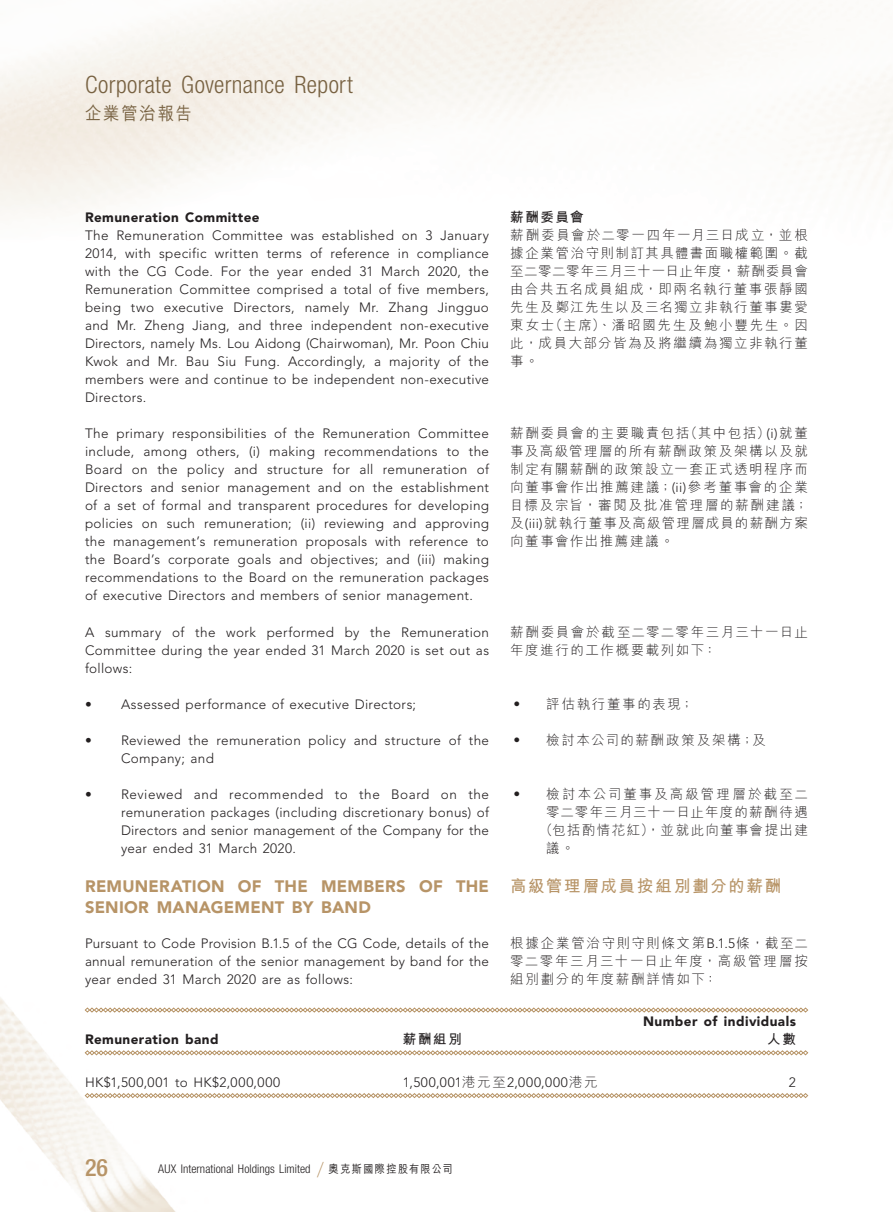
<style>
.page{position:relative;width:893px;height:1212px;background:#fff}
.page>*{position:absolute;margin:0;border:0;box-sizing:border-box;transform-origin:0 0}
.t1{font:300 condensed 24px "Helvetica Neue LT Std";letter-spacing:.015em;color:#786242}
.t2{font:500 condensed 24px "Helvetica Neue LT Std";color:#b79467}
.t3{font:500 18px "M Hei HK";letter-spacing:.12em;color:#786242;scale:.9 1}
._03_H1{font:900 16.5px/21px "Avenir LT Std";letter-spacing:.015em;color:#b79467}
._03_H1-2{font:700 16.5px "M Hei HK";letter-spacing:.105em;color:#b79467}
._01_Body_Text{font:300 13.5px/18px "Avenir LT Std";letter-spacing:.025em;color:#231f20;text-align:justify}
._01_Body_Text-2{font:300 13.5px/18px "M Hei HK";letter-spacing:.115em;color:#231f20;text-align:justify}
._07_IN0{font:300 13.5px/18px "Avenir LT Std";letter-spacing:.025em;color:#231f20}
._07_IN0-2{font:300 13.5px "M Hei HK";letter-spacing:.11em;color:#231f20}
._15_Table_Stub{font:300 13.5px "Avenir LT Std";letter-spacing:.065em;color:#231f20}
._04___H2{font:900 13.5px "Avenir LT Std";letter-spacing:.03em;color:#231f20}
._01_Body_Text-3{font:900 13.5px "Avenir LT Std";letter-spacing:.03em;color:#231f20}
._07_IN0-3{font:300 13.5px "M Hei HK";letter-spacing:.08em;color:#231f20}
._07_IN0-4{font:300 13.5px "M Hei HK";letter-spacing:.155em;color:#231f20}
._15_Table_Stub-2{font:900 13.5px "Avenir LT Std";letter-spacing:.03em;color:#231f20}
._04___H2-2{font:700 13.5px "M Hei HK";letter-spacing:.11em;color:#231f20}
._15_Table_Stub-3{font:700 13.5px "M Hei HK";color:#231f20}
._01_Body_Text-4{font:700 13.5px "M Hei HK";color:#231f20}
.t4{font:300 condensed 12px "Helvetica Neue LT Std";letter-spacing:.005em;color:#231f20}
.t5{font:500 11.25px "M Hei HK";letter-spacing:.135em;color:#231f20;scale:.9 1}
.s1{font-family:"Avenir LT Std"}
.s2{font-family:"M Hei HK"}
.s3{font-family:"Snell Roundhand";font-weight:400;font-stretch:normal;font-size:21px;color:#b79467}
</style>
<div class="page">
<svg style="left:85px;top:1007px;width:723px;height:5px"></svg>
<svg style="left:85px;top:1050px;width:723px;height:5px"></svg>
<svg style="left:85px;top:1093px;width:723px;height:5px"></svg>
<h1 class="t1" style="left:85px;top:71px;width:269px">Corporate Governance Report</h1>
<h2 class="t3" style="left:85px;top:101px;width:120px">企業管治報告</h2>
<p class="_04___H2" style="left:85px;top:210px;width:176px">Remuneration Committee</p>
<p class="_01_Body_Text" style="left:85px;top:227px;width:406px">The Remuneration Committee was established on 3 January 2014, with specific written terms of reference in compliance with the CG Code. For the year ended 31 March 2020, the Remuneration Committee comprised a total of five members, being two executive Directors, namely Mr. Zhang Jingguo and Mr. Zheng Jiang, and three independent non-executive Directors, namely Ms. Lou Aidong (Chairwoman), Mr. Poon Chiu Kwok and Mr. Bau Siu Fung. Accordingly, a majority of the members were and continue to be independent non-executive Directors.</p>
<p class="_01_Body_Text" style="left:85px;top:425px;width:405px">The primary responsibilities of the Remuneration Committee include, among others, (i) making recommendations to the Board on the policy and structure for all remuneration of Directors and senior management and on the establishment of a set of formal and transparent procedures for developing policies on such remuneration; (ii) reviewing and approving the management’s remuneration proposals with reference to the Board’s corporate goals and objectives; and (iii) making recommendations to the Board on the remuneration packages of executive Directors and members of senior management.</p>
<p class="_01_Body_Text" style="left:85px;top:623px;width:406px">A summary of the work performed by the Remuneration Committee during the year ended 31 March 2020 is set out as follows:</p>
<p class="_07_IN0" style="left:85px;top:695px;width:332px">• Assessed performance of executive Directors;</p>
<p class="_07_IN0" style="left:121px;top:731px;width:369px;text-indent:-36px">• Reviewed the remuneration policy and structure of the<br>Company; and</p>
<p class="_07_IN0" style="left:121px;top:785px;width:369px;text-align:justify;text-indent:-36px">• Reviewed and recommended to the Board on the remuneration packages (including discretionary bonus) of Directors and senior management of the Company for the year ended 31 March 2020.</p>
<p class="_03_H1" style="left:85px;top:875px;width:405px">REMUNERATION OF THE MEMBERS OF THE<br>SENIOR MANAGEMENT BY BAND</p>
<p class="_01_Body_Text" style="left:85px;top:934px;width:405px">Pursuant to Code Provision B.1.5 of the CG Code, details of the annual remuneration of the senior management by band for the year ended 31 March 2020 are as follows:</p>
<p class="_15_Table_Stub-2" style="left:85px;top:1031px;width:135px">Remuneration band</p>
<p class="_15_Table_Stub-3" style="left:403px;top:1029px;width:61px">薪酬組別</p>
<p class="_04___H2-2" style="left:510px;top:208px;width:75px">薪酬委員會</p>
<p class="_01_Body_Text-2" style="left:510px;top:226px;width:299px">薪酬委員會於二零一四年一月三日成立，並根據企業管治守則制訂其具體書面職權範圍。截至二零二零年三月三十一日止年度，薪酬委員會由合共五名成員組成，即兩名執行董事張靜國先生及鄭江先生以及三名獨立非執行董事婁愛東女士（主席）、潘昭國先生及鮑小豐先生。因此，成員大部分皆為及將繼續為獨立非執行董事。</p>
<p class="_01_Body_Text-2" style="left:510px;top:424px;width:299px">薪酬委員會的主要職責包括（其中包括）<span class="s1">(i)</span>就董事及高級管理層的所有薪酬政策及架構以及就制定有關薪酬的政策設立一套正式透明程序而向董事會作出推薦建議；<span class="s1">(ii)</span>參考董事會的企業目標及宗旨，審閱及批准管理層的薪酬建議；及<span class="s1">(iii)</span>就執行董事及高級管理層成員的薪酬方案向董事會作出推薦建議。</p>
<p class="_01_Body_Text-2" style="left:510px;top:622px;width:299px">薪酬委員會於截至二零二零年三月三十一日止年度進行的工作概要載列如下：</p>
<p class="_07_IN0-2" style="left:510px;top:697px;width:15px">‧</p>
<p class="_07_IN0-2" style="left:546px;top:697px;width:149px">評估執行董事的表現；</p>
<p class="_07_IN0-2" style="left:510px;top:733px;width:15px">‧</p>
<p class="_07_IN0-2" style="left:546px;top:733px;width:221px">檢討本公司的薪酬政策及架構；及</p>
<p class="_07_IN0-2" style="left:510px;top:787px;width:15px">‧</p>
<p class="_07_IN0-4" style="left:546px;top:787px;width:263px">檢討本公司董事及高級管理層於截至二</p>
<p class="_07_IN0-3" style="left:546px;top:805px;width:263px">零二零年三月三十一日止年度的薪酬待遇</p>
<p class="_07_IN0-2" style="left:539px;top:823px;width:270px">（包括酌情花紅），並就此向董事會提出建</p>
<p class="_07_IN0-2" style="left:546px;top:841px;width:30px">議。</p>
<p class="_03_H1-2" style="left:510px;top:873px;width:272px">高級管理層成員按組別劃分的薪酬</p>
<p class="_01_Body_Text-2" style="left:510px;top:933px;width:299px">根據企業管治守則守則條文第<span class="s1">B.1.5</span>條，截至二零二零年三月三十一日止年度，高級管理層按組別劃分的年度薪酬詳情如下：</p>
<p class="_01_Body_Text-3" style="left:643px;top:1013px;width:154px">Number of individuals</p>
<p class="_01_Body_Text-4" style="left:767px;top:1029px;width:30px">人數</p>
<p class="_15_Table_Stub" style="left:85px;top:1074px;width:197px">HK$1,500,001 to HK$2,000,000</p>
<p class="_15_Table_Stub" style="left:403px;top:1074px;width:196px">1,500,001<span class="s2">港元至</span>2,000,000<span class="s2">港元</span></p>
<p class="_01_Body_Text" style="left:789px;top:1073px;width:9px">2</p>
<h1 class="t2" style="left:85px;top:1153px;width:24px">26</h1>
<p class="t5" style="left:329px;top:1161px;width:139px">奧克斯國際控股有限公司</p>
<p class="t4" style="left:158px;top:1162px;width:164px">AUX International Holdings Limited <span class="s3">/</span></p>
</div>
